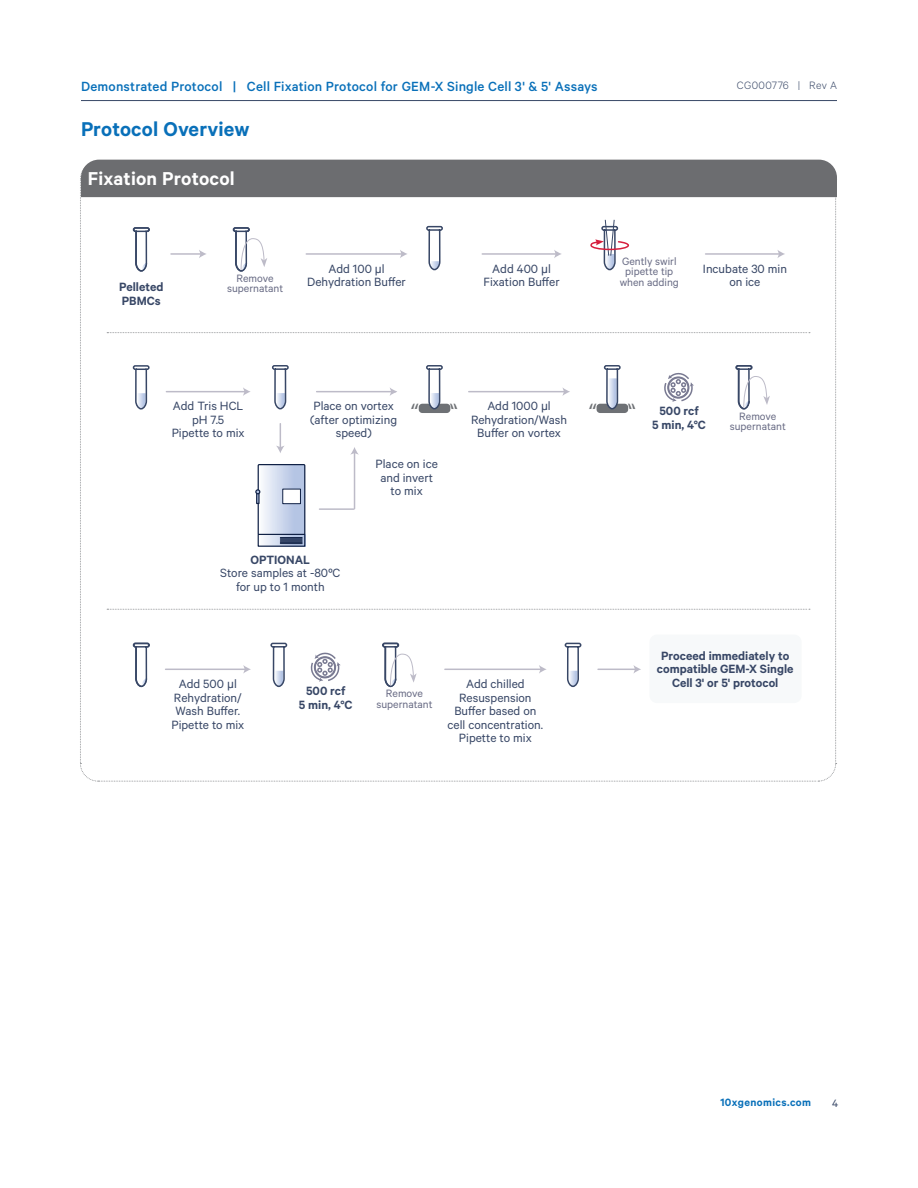
<style>
.page{position:relative;width:918px;height:1188px;background:#fff}
.page>*{position:absolute;margin:0;border:0;box-sizing:border-box;transform-origin:0 0}
.Section_Header{font:600 22.5px "Calibre";letter-spacing:.005em;color:#0970b9}
.t1{font:22.5px "Myriad Pro";color:#6e7175;scale:1.07 1}
.IO_-_header{font:600 21px "Calibre";letter-spacing:.01em;color:#fff}
.t2{font:500 15px "Calibre";letter-spacing:.01em;color:#0970b9}
.IO_-_instructions{font:13.5px/13.5px "Calibre";color:#384766;text-align:center}
.IO_-_description{font:600 13.5px/13.5px "Calibre";color:#384766;text-align:center}
.IO_-_instructions-2{font:600 13.5px "Calibre";color:#384766}
.IO_-_remove{font:12px/10.5px "Calibre";color:#696c85;text-align:center}
.t3{font:600 12px "Calibre";letter-spacing:.035em;color:#0970b9}
.t4{font:300 12px "Calibre";letter-spacing:.025em;color:#384766}
.t5{font:12px "Calibre";color:#384766}
.s1{font-family:"Arial Narrow";font-size:12px}
</style>
<div class="page">
<hr style="left:81px;top:100px;width:756px;height:1px;background:#384766">
<svg style="left:80px;top:160px;width:757px;height:622px"></svg>
<p class="t2" style="left:81px;top:77px;width:518px">Demonstrated Protocol | Cell Fixation Protocol for GEM-X Single Cell 3' &amp; 5' Assays</p>
<p class="t4" style="left:737px;top:78px;width:102px">CG000776 | Rev A</p>
<p class="Section_Header" style="left:81px;top:116px;width:170px">Protocol Overview</p>
<p class="IO_-_header" style="left:88px;top:166px;width:149px">Fixation Protocol</p>
<p class="IO_-_description" style="left:119px;top:280px;width:46px;text-align:left">Pelleted<br>PBMCs</p>
<p class="IO_-_remove" style="left:227px;top:272px;width:58px">Remove supernatant</p>
<p class="IO_-_instructions" style="left:307px;top:261px;width:100px">Add 100 <span class="s1">µ</span>l<br>Dehydration Buffer</p>
<p class="IO_-_remove" style="left:620px;top:255px;width:61px">Gently swirl pipette tip when adding</p>
<p class="IO_-_instructions" style="left:484px;top:261px;width:78px">Add 400 <span class="s1">µ</span>l<br>Fixation Buffer</p>
<p class="IO_-_instructions" style="left:703px;top:261px;width:85px">Incubate 30 min on ice</p>
<p class="IO_-_instructions" style="left:173px;top:399px;width:72px">Add Tris HCL pH 7.5</p>
<p class="IO_-_instructions" style="left:172px;top:426px;width:74px">Pipette to mix</p>
<p class="IO_-_instructions" style="left:310px;top:399px;width:88px">Place on vortex (after optimizing speed)</p>
<p class="IO_-_instructions" style="left:471px;top:399px;width:98px">Add 1000 <span class="s1">µ</span>l<br>Rehydration/Wash<br>Buffer on vortex</p>
<h1 class="t1" style="left:411px;top:397px;width:9px">“</h1>
<h1 class="t1" style="left:588px;top:397px;width:9px">“</h1>
<p class="IO_-_instructions" style="left:376px;top:457px;width:64px">Place on ice and invert to mix</p>
<p class="IO_-_description" style="left:652px;top:404px;width:55px">500 rcf<br>5 min, 4°C</p>
<p class="IO_-_remove" style="left:730px;top:410px;width:58px">Remove supernatant</p>
<p class="IO_-_instructions-2" style="left:251px;top:552px;width:61px">OPTIONAL</p>
<p class="IO_-_instructions" style="left:220px;top:566px;width:122px">Store samples at -80ºC for up to 1 month</p>
<p class="IO_-_instructions" style="left:171px;top:677px;width:74px">Add 500 <span class="s1">µ</span>l<br>Rehydration/<br>Wash Buffer.<br>Pipette to mix</p>
<p class="IO_-_instructions" style="left:448px;top:677px;width:97px">Add chilled<br>Resuspension<br>Buffer based on cell concentration.<br>Pipette to mix</p>
<p class="IO_-_description" style="left:299px;top:684px;width:55px">500 rcf<br>5 min, 4°C</p>
<p class="IO_-_remove" style="left:376px;top:688px;width:58px">Remove supernatant</p>
<p class="IO_-_description" style="left:657px;top:648px;width:138px">Proceed immediately to compatible GEM-X Single<br>Cell 3' or 5' protocol</p>
<p class="t3" style="left:720px;top:1095px;width:92px">10xgenomics.com</p>
<p class="t5" style="left:832px;top:1096px;width:8px">4</p>
</div>
